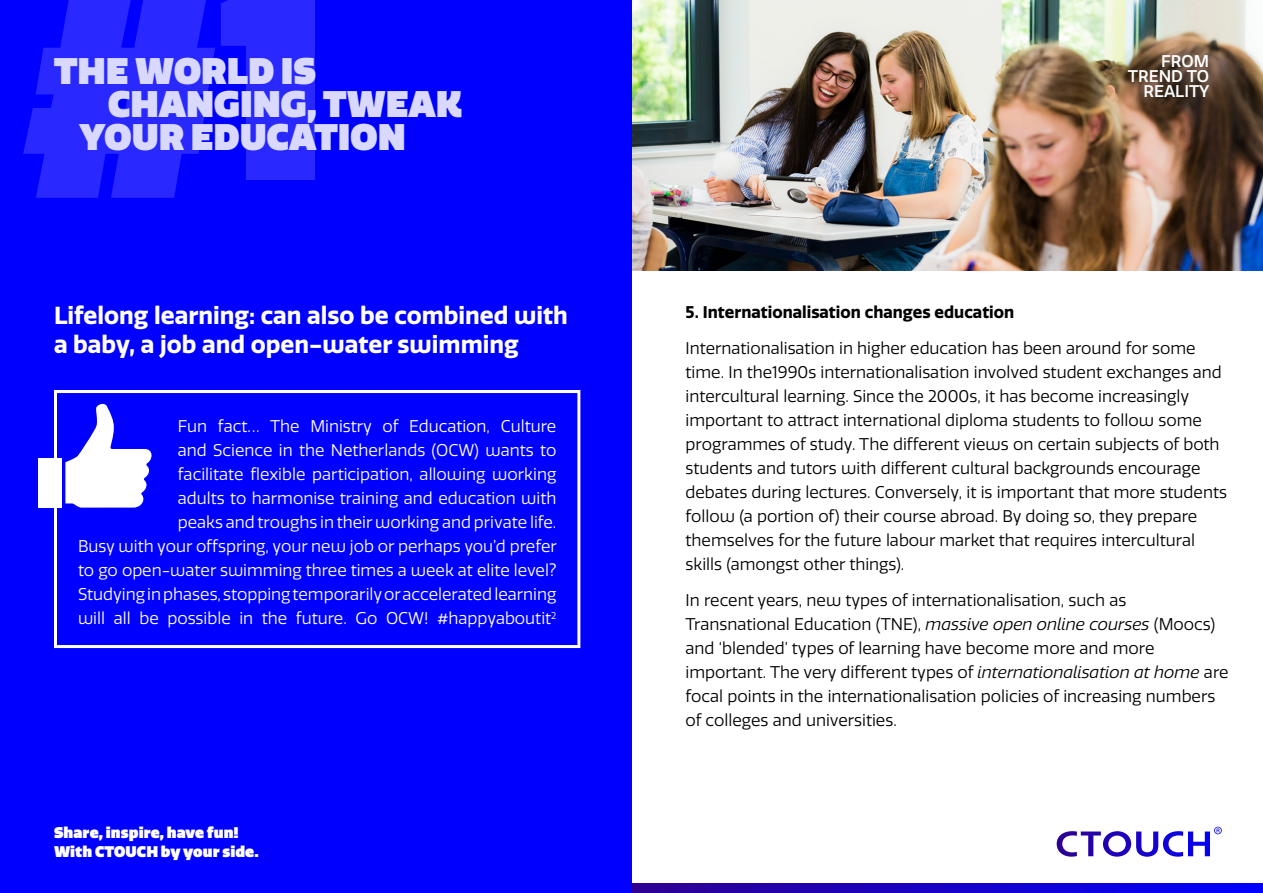
<style>
.page{position:relative;width:1263px;height:893px;background:#fff}
.page>*{position:absolute;margin:0;border:0;box-sizing:border-box;transform-origin:0 0}
.t1{font:900 270px "Quatro";color:#fff}
.t2{font:900 36px "Quatro";color:#d9d9ff}
.t3{font:700 24px/28.5px "Quatro";color:#fff}
.t4{font:16.5px/24px "Quatro";color:#000}
.t5{font:16.5px/24px "Quatro";color:#fff;text-align:right}
.t6{font:700 16.5px "Quatro";color:#000}
.t7{font:500 16.5px/15px "Quatro";color:#fff;text-align:right}
.t8{font:900 15px/19.5px "Quatro";letter-spacing:.005em;color:#fff}
.s1{font-style:italic}
</style>
<div class="page">
<img style="left:631px;top:0;width:632px;height:270px">
<div style="left:0;top:0;width:631px;height:893px;background:#00f"></div>
<svg style="left:1057px;top:827px;width:165px;height:30px"></svg>
<div style="left:54px;top:390px;width:526px;height:258px;border:3px solid #fff"></div>
<svg style="left:631px;top:884px;width:632px;height:9px;background:#1700c7"></svg>
<div style="left:39px;top:458px;width:23px;height:50px;background:#fff"></div>
<svg style="left:65px;top:404px;width:86px;height:104px"></svg>
<h1 class="t1" style="left:16px;top:-88px;width:314px">#1</h1>
<h2 class="t2" style="left:54px;top:48px;width:264px">THE WORLD IS</h2>
<h2 class="t2" style="left:108px;top:81px;width:356px">CHANGING, TWEAK</h2>
<h2 class="t2" style="left:79px;top:114px;width:328px">YOUR EDUCATION</h2>
<h3 class="t3" style="left:54px;top:302px;width:515px">Lifelong learning: can also be combined with a baby, a job and open-water swimming</h3>
<p class="t5" style="left:78px;top:414px;width:480px">Fun fact… The Ministry of Education, Culture<br>and Science in the Netherlands (OCW) wants to<br>facilitate flexible participation, allowing working<br>adults to harmonise training and education with<br>peaks and troughs in their working and private life.<br>Busy with your offspring, your new job or perhaps you’d prefer to go open-water swimming three times a week at elite level?<br>Studying in phases, stopping temporarily or accelerated learning will all be possible in the future. Go OCW! #happyaboutit<sup>2</sup></p>
<p class="t8" style="left:54px;top:822px;width:206px">Share, inspire, have fun!<br>With CTOUCH by your side.</p>
<p class="t7" style="left:1128px;top:54px;width:83px">FROM<br>TREND TO<br>REALITY</p>
<p class="t6" style="left:686px;top:302px;width:330px">5. Internationalisation changes education</p>
<p class="t4" style="left:686px;top:336px;width:543px">Internationalisation in higher education has been around for some time. In the1990s internationalisation involved student exchanges and intercultural learning. Since the 2000s, it has become increasingly important to attract international diploma students to follow some programmes of study. The different views on certain subjects of both students and tutors with different cultural backgrounds encourage debates during lectures. Conversely, it is important that more students follow (a portion of) their course abroad. By doing so, they prepare themselves for the future labour market that requires intercultural skills (amongst other things).</p>
<p class="t4" style="left:686px;top:589px;width:544px">In recent years, new types of internationalisation, such as Transnational Education (TNE), <span class="s1">massive open online courses</span> (Moocs) and ‘blended’ types of learning have become more and more important. The very different types of <span class="s1">internationalisation at home</span> are focal points in the internationalisation policies of increasing numbers of colleges and universities.</p>
</div>
